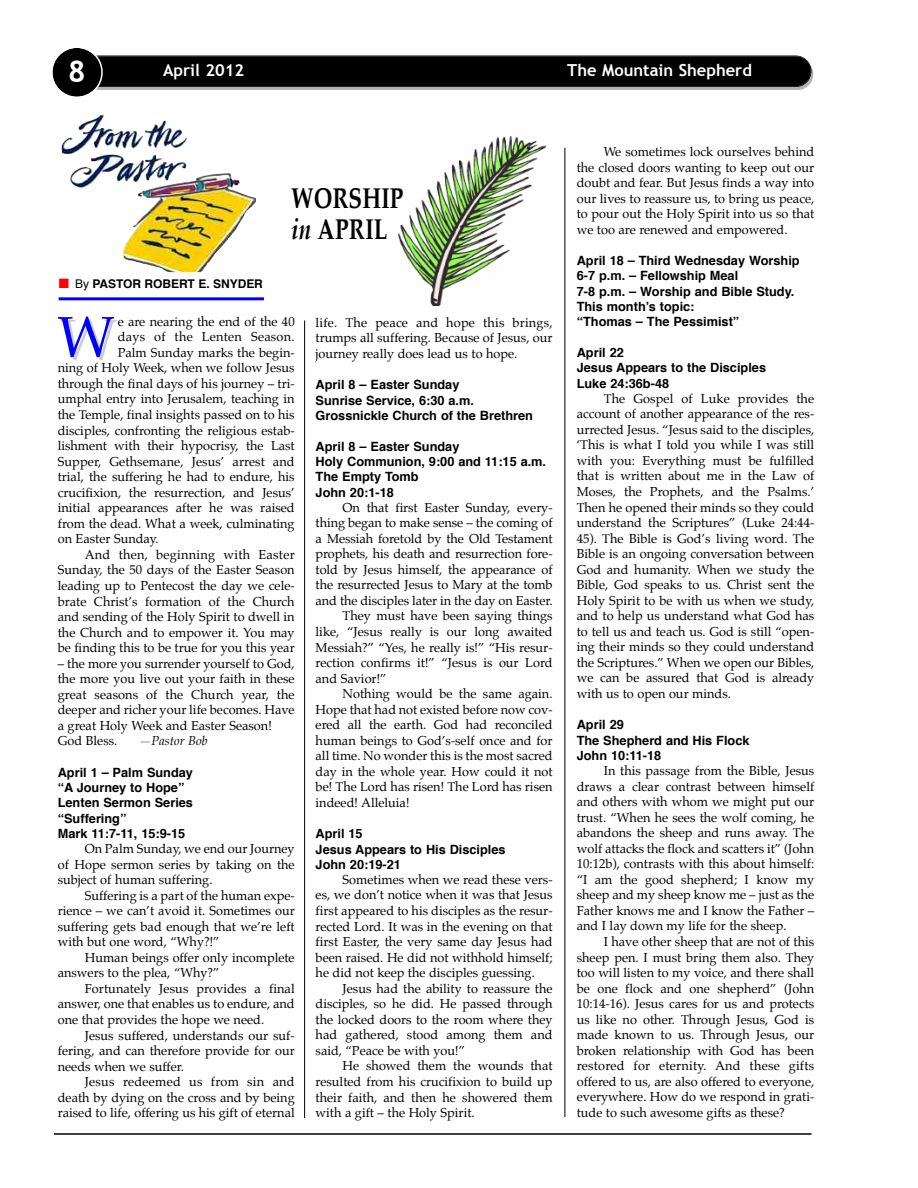
<style>
.page{position:relative;width:918px;height:1188px;background:#fff}
.page>*{position:absolute;margin:0;border:0;box-sizing:border-box;transform-origin:0 0}
.t1{font:57.45px "Palatino";color:#00f}
.t2{font:700 30px "Trebuchet MS";color:#fff}
.t3{font:700 28.5px/31.5px "Palatino";letter-spacing:.005em;color:#000;scale:.78 1}
.t4{font:700 16.5px "Trebuchet MS";color:#fff}
.t5{font:12.75px/15.6px "Palatino";color:#000;text-align:justify}
.t6{font:700 12.75px/15.3px "Helvetica";color:#000}
.t7{font:12.75px "Palatino";letter-spacing:.02em;color:#000}
.t8{font:italic 12.75px "Palatino";color:#000}
.t9{font:700 12px "Helvetica";letter-spacing:-.005em;color:#000}
.s1{color:#f00}
.s2{font-weight:400}
.s3{font-style:italic}
</style>
<div class="page">
<div style="left:84px;top:58px;width:729px;height:32px;background:#b3b3b3;border-radius:16px"></div>
<div style="left:83px;top:56px;width:728px;height:30px;background:#000;border-radius:15px"></div>
<div style="left:82px;top:56px;width:729px;height:31px;border:2px solid #000;border-radius:16px"></div>
<svg style="left:52px;top:48px;width:51px;height:49px"></svg>
<hr style="left:54px;top:1133px;width:758px;height:2px;background:#000">
<hr style="left:565px;top:148px;width:1px;height:969px;background:#000">
<hr style="left:304px;top:320px;width:1px;height:798px;background:#000">
<hr style="left:59px;top:297px;width:205px;height:3px;background:#00f">
<img style="left:75px;top:115px;width:181px;height:157px">
<img style="left:399px;top:137px;width:147px;height:169px">
<h2 class="t2" style="left:68px;top:54px;width:19px">8</h2>
<p class="t4" style="left:163px;top:61px;width:83px">April 2012</p>
<p class="t4" style="left:567px;top:61px;width:186px">The Mountain Shepherd</p>
<p class="t9" style="left:59px;top:279px;width:206px"><span class="s1">■</span> <span class="s2">By</span> PASTOR ROBERT E. SNYDER</p>
<h3 class="t3" style="left:291px;top:184px;width:146px">WORSHIP <span class="s3">in</span> APRIL</h3>
<h1 class="t1" style="left:57px;top:310px;width:59px">W</h1>
<p class="t5" style="left:118px;top:314px;width:178px">e are nearing the end of the 40</p>
<p class="t7" style="left:118px;top:331px;width:178px">days of the Lenten Season.</p>
<p class="t5" style="left:118px;top:346px;width:178px">Palm Sunday marks the begin-</p>
<p class="t5" style="left:58px;top:361px;width:238px">ning of Holy Week, when we follow Jesus</p>
<p class="t5" style="left:58px;top:377px;width:238px">through the final days of his journey – tri-</p>
<p class="t5" style="left:58px;top:392px;width:238px">umphal entry into Jerusalem, teaching in</p>
<p class="t5" style="left:58px;top:408px;width:238px">the Temple, final insights passed on to his</p>
<p class="t5" style="left:58px;top:423px;width:238px">disciples, confronting the religious estab-</p>
<p class="t5" style="left:58px;top:439px;width:238px">lishment with their hypocrisy, the Last</p>
<p class="t5" style="left:58px;top:454px;width:238px">Supper, Gethsemane, Jesus’ arrest and</p>
<p class="t5" style="left:58px;top:470px;width:238px">trial, the suffering he had to endure, his</p>
<p class="t5" style="left:58px;top:485px;width:238px">crucifixion, the resurrection, and Jesus’</p>
<p class="t5" style="left:58px;top:501px;width:238px">initial appearances after he was raised</p>
<p class="t5" style="left:58px;top:517px;width:238px">from the dead. What a week, culminating</p>
<p class="t5" style="left:58px;top:532px;width:103px">on Easter Sunday.</p>
<p class="t7" style="left:85px;top:548px;width:211px">And then, beginning with Easter</p>
<p class="t5" style="left:58px;top:563px;width:238px">Sunday, the 50 days of the Easter Season</p>
<p class="t5" style="left:58px;top:579px;width:238px">leading up to Pentecost the day we cele-</p>
<p class="t5" style="left:58px;top:594px;width:238px">brate Christ’s formation of the Church</p>
<p class="t5" style="left:58px;top:610px;width:238px">and sending of the Holy Spirit to dwell in</p>
<p class="t5" style="left:58px;top:625px;width:238px">the Church and to empower it. You may</p>
<p class="t5" style="left:58px;top:641px;width:238px">be finding this to be true for you this year</p>
<p class="t5" style="left:58px;top:656px;width:238px;text-align:left">– the more you surrender yourself to God, the more you live out your faith in these great seasons of the Church year, the deeper and richer your life becomes. Have a great Holy Week and Easter Season!<br>God Bless.</p>
<p class="t8" style="left:139px;top:735px;width:70px">—Pastor Bob</p>
<p class="t6" style="left:58px;top:766px;width:137px">April 1 – Palm Sunday “A Journey to Hope”<br>Lenten Sermon Series “Suffering”<br>Mark 11:7-11, 15:9-15</p>
<p class="t5" style="left:58px;top:842px;width:238px;text-indent:27px">On Palm Sunday, we end our Journey of Hope sermon series by taking on the subject of human suffering.</p>
<p class="t5" style="left:58px;top:888px;width:238px;text-indent:27px">Suffering is a part of the human expe&shy;rience – we can’t avoid it. Sometimes our suffering gets bad enough that we’re left with but one word, “Why?!”</p>
<p class="t5" style="left:58px;top:951px;width:238px;text-indent:27px">Human beings offer only incomplete answers to the plea, “Why?”</p>
<p class="t5" style="left:58px;top:982px;width:238px;text-indent:27px">Fortunately Jesus provides a final answer, one that enables us to endure, and one that provides the hope we need.</p>
<p class="t5" style="left:58px;top:1028px;width:238px;text-indent:27px">Jesus suffered, understands our suf&shy;fering, and can therefore provide for our needs when we suffer.</p>
<p class="t5" style="left:58px;top:1075px;width:238px;text-indent:27px">Jesus redeemed us from sin and death by dying on the cross and by being raised to life, offering us his gift of eternal</p>
<p class="t5" style="left:316px;top:316px;width:238px">life. The peace and hope this brings, trumps all suffering. Because of Jesus, our journey really does lead us to hope.</p>
<p class="t6" style="left:316px;top:378px;width:219px">April 8 – Easter Sunday<br>Sunrise Service, 6:30 a.m.<br>Grossnickle Church of the Brethren</p>
<p class="t6" style="left:316px;top:440px;width:232px">April 8 – Easter Sunday<br>Holy Communion, 9:00 and 11:15 a.m.<br>The Empty Tomb<br>John 20:1-18</p>
<p class="t5" style="left:343px;top:500px;width:211px">On that first Easter Sunday, every-</p>
<p class="t5" style="left:316px;top:516px;width:238px">thing began to make sense – the coming of</p>
<p class="t5" style="left:316px;top:531px;width:238px">a Messiah foretold by the Old Testament</p>
<p class="t5" style="left:316px;top:547px;width:238px">prophets, his death and resurrection fore-</p>
<p class="t5" style="left:316px;top:563px;width:238px">told by Jesus himself, the appearance of</p>
<p class="t5" style="left:316px;top:578px;width:238px">the resurrected Jesus to Mary at the tomb</p>
<p class="t5" style="left:316px;top:594px;width:238px">and the disciples later in the day on Easter.</p>
<p class="t5" style="left:343px;top:609px;width:211px">They must have been saying things</p>
<p class="t5" style="left:316px;top:625px;width:238px">like, “Jesus really is our long awaited</p>
<p class="t5" style="left:316px;top:640px;width:238px">Messiah?” “Yes, he really is!” “His resur-</p>
<p class="t5" style="left:316px;top:656px;width:238px">rection confirms it!” “Jesus is our Lord</p>
<p class="t5" style="left:316px;top:671px;width:72px">and Savior!”</p>
<p class="t5" style="left:343px;top:687px;width:211px">Nothing would be the same again.</p>
<p class="t5" style="left:316px;top:702px;width:238px">Hope that had not existed before now cov-</p>
<p class="t5" style="left:316px;top:718px;width:238px">ered all the earth. God had reconciled</p>
<p class="t5" style="left:316px;top:734px;width:238px">human beings to God’s-self once and for</p>
<p class="t5" style="left:316px;top:749px;width:238px">all time. No wonder this is the most sacred</p>
<p class="t5" style="left:316px;top:765px;width:238px">day in the whole year. How could it not</p>
<p class="t5" style="left:316px;top:780px;width:238px">be! The Lord has risen! The Lord has risen</p>
<p class="t5" style="left:316px;top:796px;width:95px">indeed! Alleluia!</p>
<p class="t6" style="left:316px;top:827px;width:192px">April 15<br>Jesus Appears to His Disciples<br>John 20:19-21</p>
<p class="t5" style="left:316px;top:873px;width:238px;text-indent:27px">Sometimes when we read these vers&shy;es, we don’t notice when it was that Jesus first appeared to his disciples as the resur&shy;rected Lord. It was in the evening on that first Easter, the very same day Jesus had been raised. He did not withhold himself; he did not keep the disciples guessing.</p>
<p class="t5" style="left:316px;top:981px;width:238px;text-indent:27px">Jesus had the ability to reassure the disciples, so he did. He passed through the locked doors to the room where they had gathered, stood among them and said, “Peace be with you!”</p>
<p class="t5" style="left:316px;top:1059px;width:238px;text-indent:27px">He showed them the wounds that resulted from his crucifixion to build up their faith, and then he showered them with a gift – the Holy Spirit.</p>
<p class="t5" style="left:577px;top:145px;width:239px;text-indent:27px">We sometimes lock ourselves behind the closed doors wanting to keep out our doubt and fear. But Jesus finds a way into our lives to reassure us, to bring us peace, to pour out the Holy Spirit into us so that we too are renewed and empowered.</p>
<p class="t6" style="left:577px;top:254px;width:225px">April 18 – Third Wednesday Worship<br>6-7 p.m. – Fellowship Meal<br>7-8 p.m. – Worship and Bible Study.<br>This month’s topic:<br>“Thomas – The Pessimist”</p>
<p class="t6" style="left:577px;top:346px;width:191px">April 22<br>Jesus Appears to the Disciples<br>Luke 24:36b-48</p>
<p class="t5" style="left:577px;top:391px;width:239px;text-indent:27px">The Gospel of Luke provides the account of another appearance of the res&shy;urrected Jesus. “Jesus said to the disciples, ‘This is what I told you while I was still with you: Everything must be fulfilled that is written about me in the Law of Moses, the Prophets, and the Psalms.’ Then he opened their minds so they could understand the Scriptures” (Luke 24:44- 45). The Bible is God’s living word. The Bible is an ongoing conversation between God and humanity. When we study the Bible, God speaks to us. Christ sent the Holy Spirit to be with us when we study, and to help us understand what God has to tell us and teach us. God is still “open&shy;ing their minds so they could understand the Scriptures.” When we open our Bibles, we can be assured that God is already with us to open our minds.</p>
<p class="t6" style="left:577px;top:718px;width:174px">April 29<br>The Shepherd and His Flock<br>John 10:11-18</p>
<p class="t5" style="left:577px;top:764px;width:239px;text-indent:27px">In this passage from the Bible, Jesus draws a clear contrast between himself and others with whom we might put our trust. “When he sees the wolf coming, he abandons the sheep and runs away. The wolf attacks the flock and scatters it” (John 10:12b), contrasts with this about himself: “I am the good shepherd; I know my sheep and my sheep know me – just as the Father knows me and I know the Father – and I lay down my life for the sheep.</p>
<p class="t5" style="left:577px;top:935px;width:239px;text-indent:27px">I have other sheep that are not of this sheep pen. I must bring them also. They too will listen to my voice, and there shall be one flock and one shepherd” (John 10:14-16). Jesus cares for us and protects us like no other. Through Jesus, God is made known to us. Through Jesus, our broken relationship with God has been restored for eternity. And these gifts offered to us, are also offered to everyone, everywhere. How do we respond in grati&shy;tude to such awesome gifts as these?</p>
</div>
